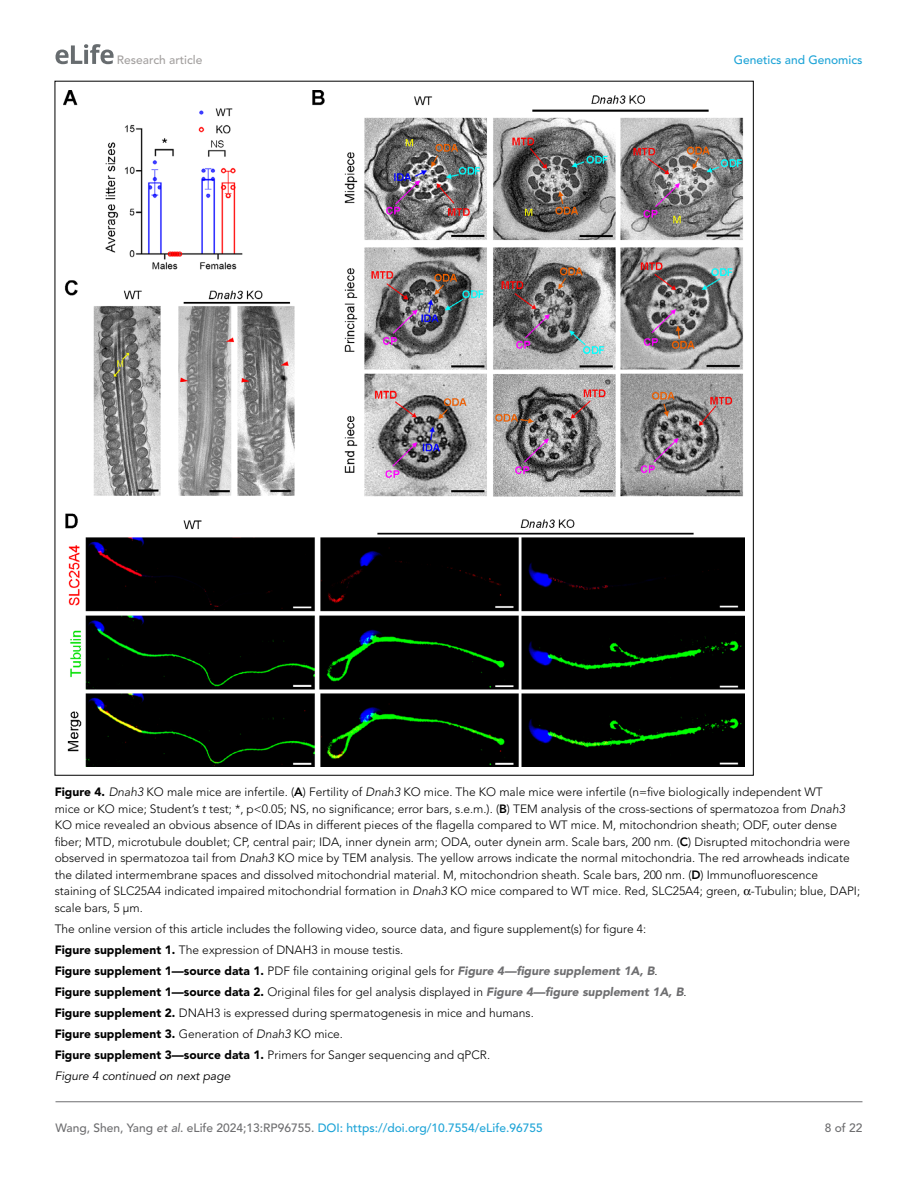
<style>
.page{position:relative;width:918px;height:1188px;background:#fff}
.page>*{position:absolute;margin:0;border:0;box-sizing:border-box;transform-origin:0 0}
.t1{font:300 12px/16.5px "Avenir LT Std";color:#000}
.t2{font:500 12px "Avenir LT Std";color:#1ea4d7}
.t3{font:500 12px "Avenir LT Std";color:#a3a09f}
.t4{font:500 12px "Avenir LT Std";color:#6e6e70}
.s1{font-weight:900}
.s2{font-style:italic}
.s3{font-weight:800}
.s4{font-weight:900;font-style:italic;color:#6e6e70}
.s5{font-weight:400;font-style:italic}
.s6{color:#6e6e70}
.s7{font-style:italic;color:#6e6e70}
</style>
<div class="page">
<svg style="left:56px;top:44px;width:58px;height:20px"></svg>
<hr style="left:56px;top:1101px;width:806px;height:1px;background:#6e6e70">
<img style="left:64px;top:90px;width:680px;height:676px">
<p class="t3" style="left:117px;top:53px;width:87px">Research article</p>
<p class="t2" style="left:734px;top:53px;width:130px">Genetics and Genomics</p>
<p class="t1" style="left:55px;top:784px;width:807px"><span class="s1">Figure 4.</span> <span class="s2">Dnah3</span> KO male mice are infertile. (<span class="s3">A</span>) Fertility of <span class="s2">Dnah3</span> KO mice. The KO male mice were infertile (n=five biologically independent WT<br>mice or KO mice; Student’s <span class="s2">t</span> test; *, p&lt;0.05; NS, no significance; error bars, s.e.m.). (<span class="s3">B</span>) TEM analysis of the cross-sections of spermatozoa from <span class="s2">Dnah3<br></span>KO mice revealed an obvious absence of IDAs in different pieces of the flagella compared to WT mice. M, mitochondrion sheath; ODF, outer dense fiber; MTD, microtubule doublet; CP, central pair; IDA, inner dynein arm; ODA, outer dynein arm. Scale bars, 200 nm. (<span class="s3">C</span>) Disrupted mitochondria were observed in spermatozoa tail from <span class="s2">Dnah3</span> KO mice by TEM analysis. The yellow arrows indicate the normal mitochondria. The red arrowheads indicate the dilated intermembrane spaces and dissolved mitochondrial material. M, mitochondrion sheath. Scale bars, 200 nm. (<span class="s3">D</span>) Immunofluorescence staining of SLC25A4 indicated impaired mitochondrial formation in <span class="s2">Dnah3</span> KO mice compared to WT mice. Red, SLC25A4; green, -Tubulin; blue, DAPI; scale bars, 5 µm.</p>
<p class="t1" style="left:55px;top:918px;width:633px;line-height:21px">The online version of this article includes the following video, source data, and figure supplement(s) for figure 4:<br><span class="s1">Figure supplement 1.</span> The expression of DNAH3 in mouse testis.<br><span class="s1">Figure supplement 1—source data 1.</span> PDF file containing original gels for <span class="s4">Figure 4—figure supplement 1A, B</span>.<br><span class="s1">Figure supplement 1—source data 2.</span> Original files for gel analysis displayed in <span class="s4">Figure 4—figure supplement 1A, B</span>.<br><span class="s1">Figure supplement 2.</span> DNAH3 is expressed during spermatogenesis in mice and humans.<br><span class="s1">Figure supplement 3.</span> Generation of <span class="s2">Dnah3</span> KO mice.<br><span class="s1">Figure supplement 3—source data 1.</span> Primers for Sanger sequencing and qPCR.<br><span class="s5">Figure 4 continued on next page</span></p>
<p class="t2" style="left:56px;top:1121px;width:489px"><span class="s6">Wang, Shen, Yang</span> <span class="s7">et al</span><span class="s6">. eLife 2024;13:RP96755.</span> DOI: https://doi.org/10.7554/eLife.96755</p>
<p class="t4" style="left:825px;top:1121px;width:39px">8 of 22</p>
</div>
